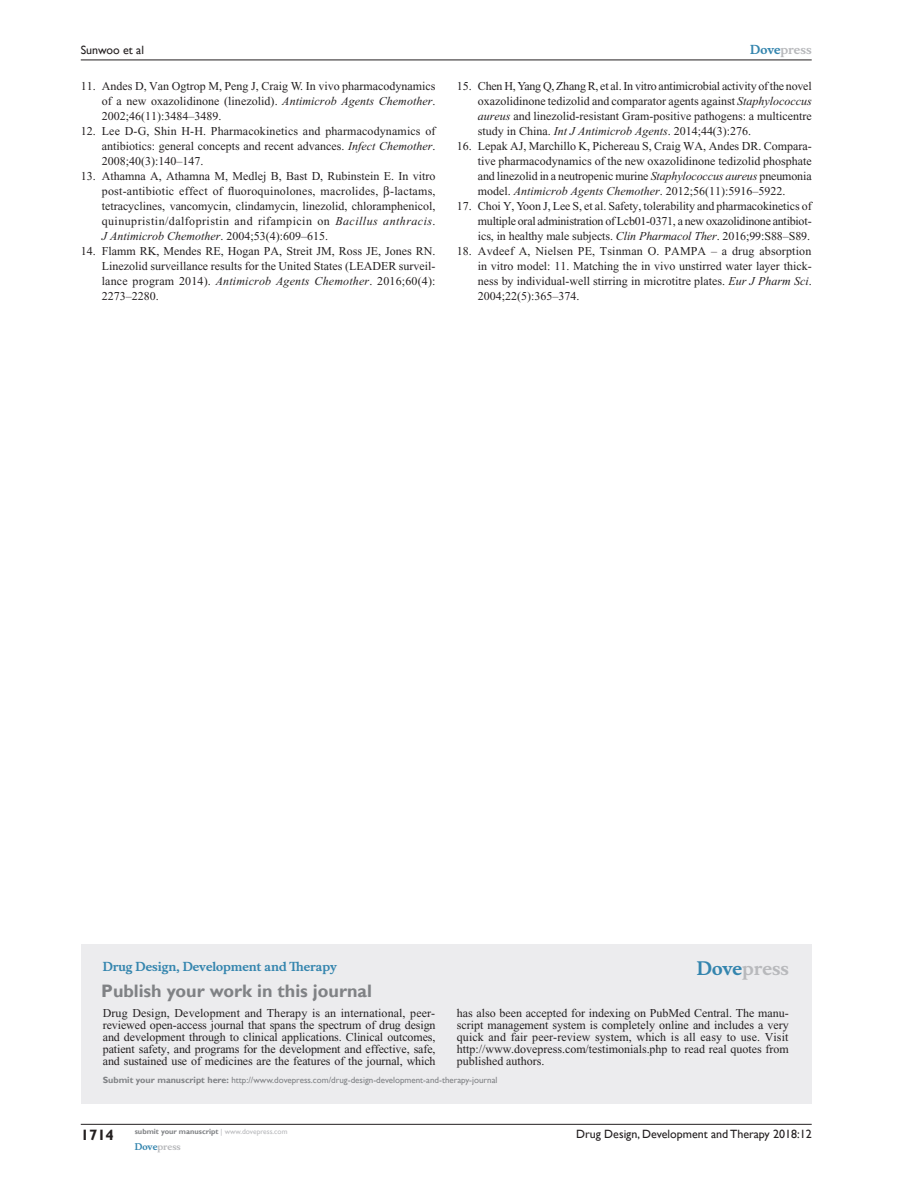
<style>
.page{position:relative;width:918px;height:1188px;background:#fff}
.page>*{position:absolute;margin:0;border:0;box-sizing:border-box;transform-origin:0 0}
.PromBx-H1{font:700 18px "Gill Sans";color:#808285}
.PromBx-Brand{font:700 18px "Musee";color:#b8b9bc}
.t1{font:700 15px "Gill Sans";color:#231f20}
.RefNL2{font:12px/15px "Times New Roman";color:#231f20;text-align:justify}
.PromBx-Tx{font:12px/12px "Times New Roman";letter-spacing:-.005em;color:#231f20;text-align:justify}
.t2{font:12px "Gill Sans";color:#231f20}
.PromBx-JrnlName{font:700 12px "Musee";color:#3485ae}
.t3{font:700 12px "Musee";color:#b8b9bc}
.PromBx-SubmitMssWebA{font:9px "Gill Sans";color:#808285}
.t4{font:700 9px "Musee";color:#b8b9bc}
.t5{font:700 7.5px "Gill Sans";color:#808285}
.s1{font-style:italic}
.s2{color:#3485ae}
.s3{font-weight:700}
.s4{font-weight:400;color:#b8b9bc}
</style>
<div class="page">
<div style="left:81px;top:944px;width:731px;height:159px;background:#ececee"></div>
<hr style="left:81px;top:1124px;width:731px;height:1px;background:#231f20">
<hr style="left:81px;top:60px;width:731px;height:1px;background:#231f20">
<p class="t2" style="left:81px;top:43px;width:65px">Sunwoo et al</p>
<p class="RefNL2" style="left:102px;top:79px;width:335px;text-indent:-21px">11. Andes D, Van Ogtrop M, Peng J, Craig W. In vivo pharmacodynamics of a new oxazolidinone (linezolid). <span class="s1">Antimicrob Agents Chemother</span>.<br>2002;46(11):3484–3489.</p>
<p class="RefNL2" style="left:102px;top:124px;width:335px;text-indent:-21px">12. Lee D-G, Shin H-H. Pharmacokinetics and pharmacodynamics of antibiotics: general concepts and recent advances. <span class="s1">Infect Chemother</span>.<br>2008;40(3):140–147.</p>
<p class="RefNL2" style="left:102px;top:169px;width:335px;text-indent:-21px">13. Athamna A, Athamna M, Medlej B, Bast D, Rubinstein E. In vitro post-antibiotic effect of fluoroquinolones, macrolides, -lactams, tetracyclines, vancomycin, clindamycin, linezolid, chloramphenicol, quinupristin/dalfopristin and rifampicin on <span class="s1">Bacillus anthracis</span>.<br><span class="s1">J Antimicrob Chemother</span>. 2004;53(4):609–615.</p>
<p class="RefNL2" style="left:102px;top:244px;width:335px;text-indent:-21px">14. Flamm RK, Mendes RE, Hogan PA, Streit JM, Ross JE, Jones RN.<br>Linezolid surveillance results for the United States (LEADER surveil&shy;lance program 2014). <span class="s1">Antimicrob Agents Chemother</span>. 2016;60(4):<br>2273–2280.</p>
<p class="t3" style="left:750px;top:43px;width:63px"><span class="s2">Dove</span>press</p>
<p class="RefNL2" style="left:478px;top:79px;width:335px;text-indent:-21px">15. Chen H, Yang Q, Zhang R, et al. In vitro antimicrobial activity of the novel oxazolidinone tedizolid and comparator agents against <span class="s1">Staphylococcus aureus</span> and linezolid-resistant Gram-positive pathogens: a multicentre study in China. <span class="s1">Int J Antimicrob Agents</span>. 2014;44(3):276.</p>
<p class="RefNL2" style="left:478px;top:139px;width:335px;text-indent:-21px">16. Lepak AJ, Marchillo K, Pichereau S, Craig WA, Andes DR. Compara&shy;tive pharmacodynamics of the new oxazolidinone tedizolid phosphate and linezolid in a neutropenic murine <span class="s1">Staphylococcus aureus</span> pneumonia model. <span class="s1">Antimicrob Agents Chemother</span>. 2012;56(11):5916–5922.</p>
<p class="RefNL2" style="left:478px;top:199px;width:335px;text-indent:-21px">17. Choi Y, Yoon J, Lee S, et al. Safety, tolerability and pharmacokinetics of multiple oral administration of Lcb01-0371, a new oxazolidinone antibiot&shy;ics, in healthy male subjects. <span class="s1">Clin Pharmacol Ther</span>. 2016;99:S88–S89.</p>
<p class="RefNL2" style="left:478px;top:244px;width:335px;text-indent:-21px">18. Avdeef A, Nielsen PE, Tsinman O. PAMPA – a drug absorption in vitro model: 11. Matching the in vivo unstirred water layer thick&shy;ness by individual-well stirring in microtitre plates. <span class="s1">Eur J Pharm Sci</span>.<br>2004;22(5):365–374.</p>
<p class="PromBx-JrnlName" style="left:103px;top:959px;width:236px">Drug Design, Development and Therapy</p>
<p class="PromBx-H1" style="left:101px;top:980px;width:272px">Publish your work in this journal</p>
<p class="PromBx-Brand" style="left:697px;top:958px;width:94px"><span class="s2">Dove</span>press</p>
<p class="PromBx-Tx" style="left:103px;top:1007px;width:334px">Drug Design, Development and Therapy is an international, peer&shy;reviewed open-access journal that spans the spectrum of drug design and development through to clinical applications. Clinical outcomes, patient safety, and programs for the development and effective, safe, and sustained use of medicines are the features of the journal, which</p>
<p class="PromBx-Tx" style="left:457px;top:1007px;width:333px">has also been accepted for indexing on PubMed Central. The manu&shy;script management system is completely online and includes a very quick and fair peer-review system, which is all easy to use. Visit http://www.dovepress.com/testimonials.php to read real quotes from published authors.</p>
<p class="PromBx-SubmitMssWebA" style="left:103px;top:1075px;width:396px"><span class="s3">Submit your manuscript here:</span> http://www.dovepress.com/drug-design-development-and-therapy-journal</p>
<p class="t1" style="left:81px;top:1126px;width:35px">1714</p>
<p class="t5" style="left:135px;top:1127px;width:154px">submit your manuscript <span class="s4">| www.dovepress.com</span></p>
<p class="t4" style="left:135px;top:1141px;width:48px"><span class="s2">Dove</span>press</p>
<p class="t2" style="left:576px;top:1127px;width:237px">Drug Design, Development and Therapy 2018:12</p>
</div>
